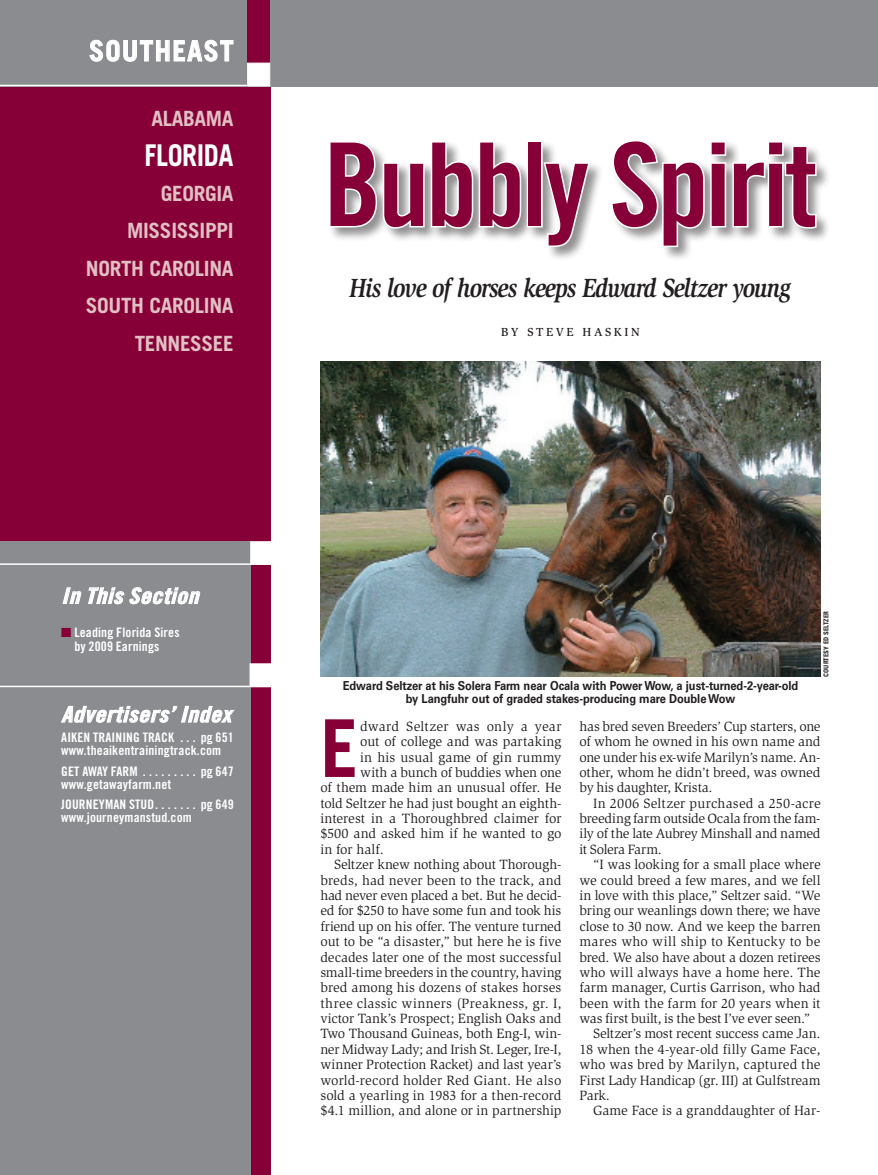
<style>
.page{position:relative;width:878px;height:1175px;background:#fff}
.page>*{position:absolute;margin:0;border:0;box-sizing:border-box;transform-origin:0 0}
.Feature_Headline_Big{font:115.5px "Trade Gothic LT Std Bd Cn 20";letter-spacing:-.03em;color:#860037}
.Body_Copy_1st_Paragr{font:700 79.8px "Trade Gothic LT Std";color:#860037;scale:.95 1}
.RG_List_of_States{font:700 30px "Trade Gothic LT Std";letter-spacing:-.015em;color:#fff;scale:.9 1}
.Sidebar_copy{font:700 28.35px "Trade Gothic LT Std";letter-spacing:.05em;color:#fff;scale:.95 1}
.Deck{font:italic 700 27px "Slimbach Std";letter-spacing:-.04em;color:#231f20;scale:.85 1}
.Sidebar_copy-2{font:21.9px "Trade Gothic LT Std Bd Cn 20 Obl";letter-spacing:.02em;color:#fff;scale:1.13 1}
.RG_List_of_States-2{font:700 21px "Trade Gothic LT Std";letter-spacing:-.015em;color:#e1c0c4}
.Body_Copy{font:13.8px/15.3px "Slimbach Std";letter-spacing:-.01em;color:#231f20;text-align:justify}
.Body_Copy_1st_Paragr-2{font:13.8px "Slimbach Std";color:#231f20}
.Body_Copy_1st_Paragr-3{font:13.8px "Slimbach Std";letter-spacing:-.02em;color:#231f20}
.Sidebar_copy-3{font:13.05px/13.2px "Trade Gothic LT Std Bd Cn 20";letter-spacing:.01em;color:#fff}
.t1{font:700 12.3px/13.2px "Univers LT Std";letter-spacing:-.005em;color:#231f20;text-align:center;scale:.9 1}
.Byline{font:500 12px "Slimbach Std";letter-spacing:.215em;color:#231f20}
.Photo_Credit_Right_S{font:700 condensed 6.75px "Univers LT Std";letter-spacing:.01em;color:#231f20}
.s1{color:#860037}
</style>
<div class="page">
<div style="left:0;top:55px;width:270px;height:1119px;background:#860037"></div>
<div style="left:0;top:541px;width:251px;height:367px;background:#8a8c8f"></div>
<div style="left:0;top:0;width:878px;height:86px;background:#8a8c8f"></div>
<div style="left:247px;top:0;width:23px;height:63px;background:#860037"></div>
<div style="left:247px;top:63px;width:23px;height:23px;background:#fff;border:1px solid #fff"></div>
<svg style="left:62px;top:587px;width:19px;height:17px"></svg>
<svg style="left:88px;top:587px;width:112px;height:17px"></svg>
<div style="left:0;top:810px;width:250px;height:364px;background:#8a8c8f"></div>
<svg style="left:61px;top:705px;width:174px;height:18px"></svg>
<hr style="left:0;top:563px;width:270px;height:2px;background:#fff">
<hr style="left:0;top:85px;width:270px;height:1px;background:#fff">
<div style="left:250px;top:541px;width:24px;height:24px;background:#fff;border:1px solid #fff"></div>
<hr style="left:0;top:685px;width:271px;height:2px;background:#fff">
<div style="left:250px;top:663px;width:24px;height:24px;background:#fff;border:1px solid #fff"></div>
<svg style="left:89px;top:40px;width:144px;height:22px"></svg>
<div style="left:327px;top:139px;width:504px;height:122px;background:#231f20;opacity:.5"></div>
<svg style="left:327px;top:139px;width:195px;height:91px"></svg>
<div style="left:527px;top:141px;width:15px;height:86px;border:3px solid #fff"></div>
<svg style="left:541px;top:160px;width:51px;height:88px"></svg>
<svg style="left:609px;top:139px;width:209px;height:110px"></svg>
<img style="left:320px;top:362px;width:500px;height:314px">
<p class="Sidebar_copy" style="left:89px;top:33px;width:153px">SOUTHEAST</p>
<p class="RG_List_of_States-2" style="left:151px;top:105px;width:83px">ALABAMA</p>
<p class="RG_List_of_States" style="left:144px;top:137px;width:100px">FLORIDA</p>
<p class="RG_List_of_States-2" style="left:161px;top:180px;width:74px">GEORGIA</p>
<p class="RG_List_of_States-2" style="left:127px;top:218px;width:108px">MISSISSIPPI</p>
<p class="RG_List_of_States-2" style="left:86px;top:255px;width:136px">NORTH CAROLINA</p>
<p class="RG_List_of_States-2" style="left:86px;top:293px;width:13px">SOUTH</p>
<p class="RG_List_of_States-2" style="left:149px;top:293px;width:73px">CAROLINA</p>
<p class="RG_List_of_States-2" style="left:135px;top:330px;width:12px">TENNESSEE</p>
<p class="Feature_Headline_Big" style="left:323px;top:115px;width:495px">Bubbly Spirit</p>
<p class="Deck" style="left:349px;top:273px;width:520px">His love of horses keeps Edward Seltzer young</p>
<p class="Byline" style="left:501px;top:324px;width:140px">BY STEVE HASKIN</p>
<p class="Sidebar_copy-2" style="left:61px;top:582px;width:123px">In This Section</p>
<p class="Sidebar_copy-3" style="left:61px;top:626px;width:120px;text-align:center"><span class="s1">■</span> Leading Florida Sires by 2009 Earnings</p>
<p class="Sidebar_copy-2" style="left:61px;top:701px;width:152px">Advertisers’ Index</p>
<p class="Sidebar_copy-3" style="left:61px;top:731px;width:174px">Aiken Training Track . . pg 651 www.theaikentrainingtrack.com</p>
<p class="Sidebar_copy-3" style="left:61px;top:764px;width:174px">Get Away Farm . . . . . . . . pg 647 www.getawayfarm.net</p>
<p class="Sidebar_copy-3" style="left:61px;top:797px;width:174px">Journeyman Stud . . . . . . pg 649 www.journeymanstud.com</p>
<p class="t1" style="left:343px;top:678px;width:507px">Edward Seltzer at his Solera Farm near Ocala with Power Wow, a just-turned-2-year-old by Langfuhr out of graded stakes-producing mare Double Wow</p>
<p class="Photo_Credit_Right_S" style="left:822px;top:676px;width:67px;rotate:-90deg">courtesy ed seltzer</p>
<p class="Body_Copy_1st_Paragr" style="left:320px;top:699px;width:41px">E</p>
<p class="Body_Copy_1st_Paragr-2" style="left:360px;top:718px;width:203px">dward Seltzer was only a year</p>
<p class="Body_Copy_1st_Paragr-2" style="left:360px;top:733px;width:203px">out of college and was partaking</p>
<p class="Body_Copy_1st_Paragr-2" style="left:360px;top:749px;width:203px">in his usual game of gin rummy</p>
<p class="Body_Copy_1st_Paragr-3" style="left:360px;top:764px;width:203px">with a bunch of buddies when one</p>
<p class="Body_Copy_1st_Paragr-2" style="left:320px;top:779px;width:242px">of them made him an unusual offer. He</p>
<p class="Body_Copy_1st_Paragr-2" style="left:320px;top:795px;width:242px">told Seltzer he had just bought an eighth-</p>
<p class="Body_Copy_1st_Paragr-2" style="left:320px;top:810px;width:242px">interest in a Thoroughbred claimer for</p>
<p class="Body_Copy_1st_Paragr-2" style="left:320px;top:826px;width:242px">$500 and asked him if he wanted to go</p>
<p class="Body_Copy_1st_Paragr-2" style="left:320px;top:841px;width:65px">in for half.</p>
<p class="Body_Copy" style="left:320px;top:857px;width:243px;text-indent:14px">Seltzer knew nothing about Thorough&shy;breds, had never been to the track, and had never even placed a bet. But he decid&shy;ed for $250 to have some fun and took his friend up on his offer. The venture turned out to be “a disaster,” but here he is five decades later one of the most successful small-time breeders in the country, having bred among his dozens of stakes horses three classic winners (Preakness, gr. I, victor Tank’s Prospect; English Oaks and Two Thousand Guineas, both Eng-I, win&shy;ner Midway Lady; and Irish St. Leger, Ire-I, winner Protection Racket) and last year’s world-record holder Red Giant. He also sold a yearling in 1983 for a then-record $4.1 million, and alone or in partnership</p>
<p class="Body_Copy" style="left:579px;top:718px;width:242px">has bred seven Breeders’ Cup starters, one of whom he owned in his own name and one under his ex-wife Marilyn’s name. An&shy;other, whom he didn’t breed, was owned by his daughter, Krista.</p>
<p class="Body_Copy" style="left:579px;top:795px;width:243px;text-indent:14px">In 2006 Seltzer purchased a 250-acre breeding farm outside Ocala from the fam&shy;ily of the late Aubrey Minshall and named it Solera Farm.</p>
<p class="Body_Copy" style="left:579px;top:857px;width:243px;text-indent:14px">“I was looking for a small place where we could breed a few mares, and we fell in love with this place,” Seltzer said. “We bring our weanlings down there; we have close to 30 now. And we keep the barren mares who will ship to Kentucky to be bred. We also have about a dozen retirees who will always have a home here. The farm manager, Curtis Garrison, who had been with the farm for 20 years when it was first built, is the best I’ve ever seen.”</p>
<p class="Body_Copy" style="left:579px;top:1026px;width:242px;text-indent:14px">Seltzer’s most recent success came Jan.<br>18 when the 4-year-old filly Game Face, who was bred by Marilyn, captured the First Lady Handicap (gr. III) at Gulfstream Park.</p>
<p class="Body_Copy" style="left:593px;top:1103px;width:229px">Game Face is a granddaughter of Har-</p>
</div>
